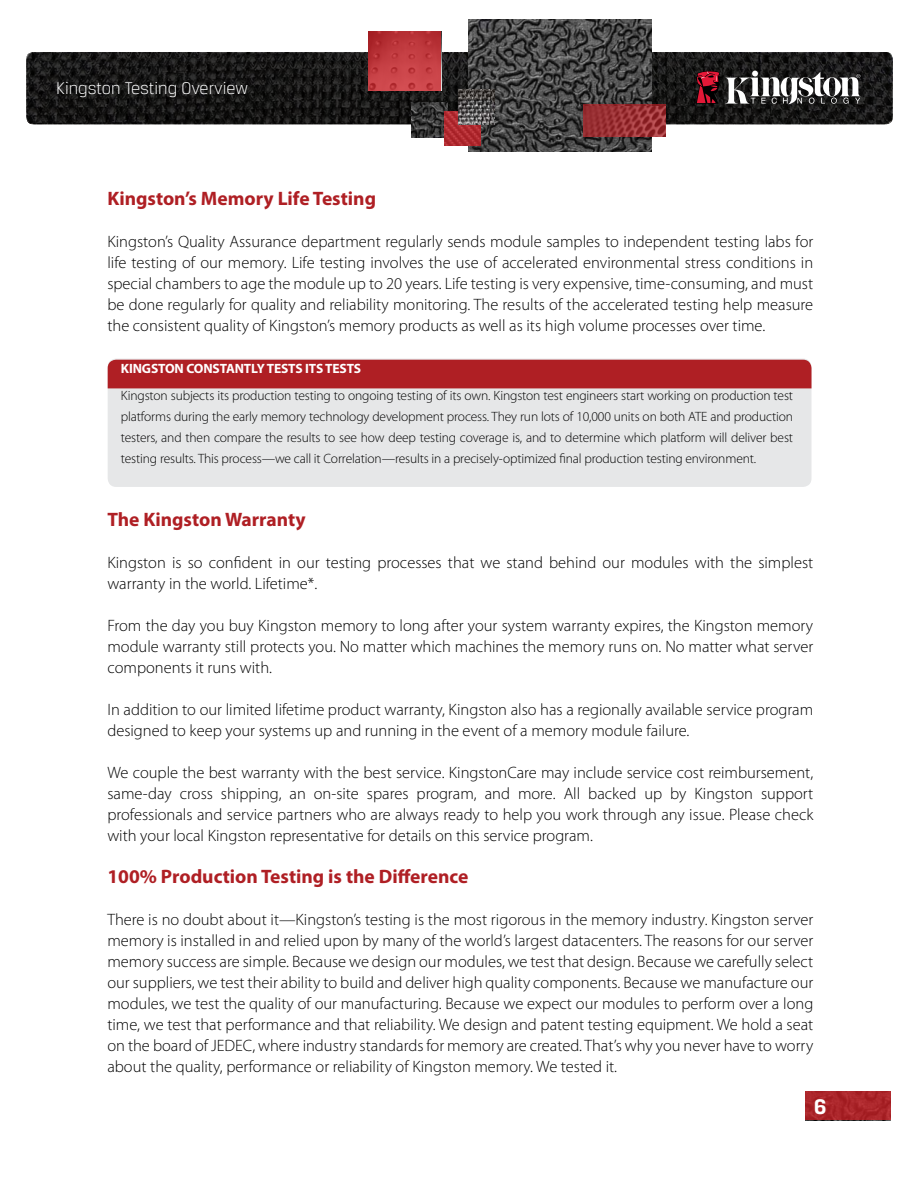
<style>
.page{position:relative;width:918px;height:1188px;background:#fff}
.page>*{position:absolute;margin:0;border:0;box-sizing:border-box;transform-origin:0 0}
.t1{font:700 22.5px "Breuer Text";color:#fff}
.t2{font:700 19.5px "Myriad Pro";color:#af1f24}
.t3{font:300 18px "Breuer Text";color:#fff}
.t4{font:300 16.5px/21px "Myriad Pro";color:#000;text-align:justify}
.t5{font:300 13.5px/21px "Myriad Pro";letter-spacing:-.01em;color:#000;text-align:justify}
.t6{font:700 13.5px "Myriad Pro";letter-spacing:-.01em;color:#fff}
</style>
<div class="page">
<svg style="left:26px;top:52px;width:867px;height:72px;background:#191818"></svg>
<img style="left:469px;top:20px;width:183px;height:131px">
<svg style="left:368px;top:32px;width:73px;height:59px;background:#c03a3f"></svg>
<img style="left:411px;top:103px;width:36px;height:34px">
<svg style="left:444px;top:111px;width:36px;height:35px"></svg>
<img style="left:459px;top:90px;width:36px;height:34px">
<svg style="left:696px;top:71px;width:165px;height:33px"></svg>
<svg style="left:583px;top:104px;width:83px;height:33px;background:#9a3135"></svg>
<div style="left:806px;top:1092px;width:85px;height:28px;background:#ab252a"></div>
<div style="left:108px;top:359px;width:704px;height:128px;background:#e6e7e8;border-radius:8px"></div>
<div style="left:108px;top:360px;width:704px;height:28px;background:#af1f24"></div>
<p class="t3" style="left:56px;top:78px;width:194px">Kingston Testing Overview</p>
<p class="t2" style="left:107px;top:185px;width:270px">Kingston’s Memory Life Testing</p>
<p class="t4" style="left:107px;top:231px;width:707px">Kingston’s Quality Assurance department regularly sends module samples to independent testing labs for life testing of our memory. Life testing involves the use of accelerated environmental stress conditions in special chambers to age the module up to 20 years. Life testing is very expensive, time-consuming, and must be done regularly for quality and reliability monitoring. The results of the accelerated testing help measure the consistent quality of Kingston’s memory products as well as its high volume processes over time.</p>
<p class="t6" style="left:121px;top:359px;width:242px">KINGSTON CONSTANTLY TESTS ITS TESTS</p>
<p class="t5" style="left:121px;top:385px;width:674px">Kingston subjects its production testing to ongoing testing of its own. Kingston test engineers start working on production test platforms during the early memory technology development process. They run lots of 10,000 units on both ATE and production testers, and then compare the results to see how deep testing coverage is, and to determine which platform will deliver best testing results. This process—we call it Correlation—results in a precisely-optimized final production testing environment.</p>
<p class="t2" style="left:107px;top:507px;width:200px">The Kingston Warranty</p>
<p class="t4" style="left:107px;top:552px;width:707px">Kingston is so confident in our testing processes that we stand behind our modules with the simplest warranty in the world. Lifetime*.</p>
<p class="t4" style="left:107px;top:615px;width:707px">From the day you buy Kingston memory to long after your system warranty expires, the Kingston memory module warranty still protects you. No matter which machines the memory runs on. No matter what server components it runs with.</p>
<p class="t4" style="left:107px;top:699px;width:707px">In addition to our limited lifetime product warranty, Kingston also has a regionally available service program designed to keep your systems up and running in the event of a memory module failure.</p>
<p class="t4" style="left:107px;top:762px;width:708px">We couple the best warranty with the best service. KingstonCare may include service cost reimbursement, same-day cross shipping, an on-site spares program, and more. All backed up by Kingston support professionals and service partners who are always ready to help you work through any issue. Please check with your local Kingston representative for details on this service program.</p>
<p class="t2" style="left:107px;top:864px;width:363px">100% Production Testing is the Difference</p>
<p class="t4" style="left:107px;top:909px;width:707px">There is no doubt about it—Kingston’s testing is the most rigorous in the memory industry. Kingston server memory is installed in and relied upon by many of the world’s largest datacenters. The reasons for our server memory success are simple. Because we design our modules, we test that design. Because we carefully select our suppliers, we test their ability to build and deliver high quality components. Because we manufacture our modules, we test the quality of our manufacturing. Because we expect our modules to perform over a long time, we test that performance and that reliability. We design and patent testing equipment. We hold a seat on the board of JEDEC, where industry standards for memory are created. That’s why you never have to worry about the quality, performance or reliability of Kingston memory. We tested it.</p>
<h1 class="t1" style="left:814px;top:1094px;width:14px">6</h1>
</div>
